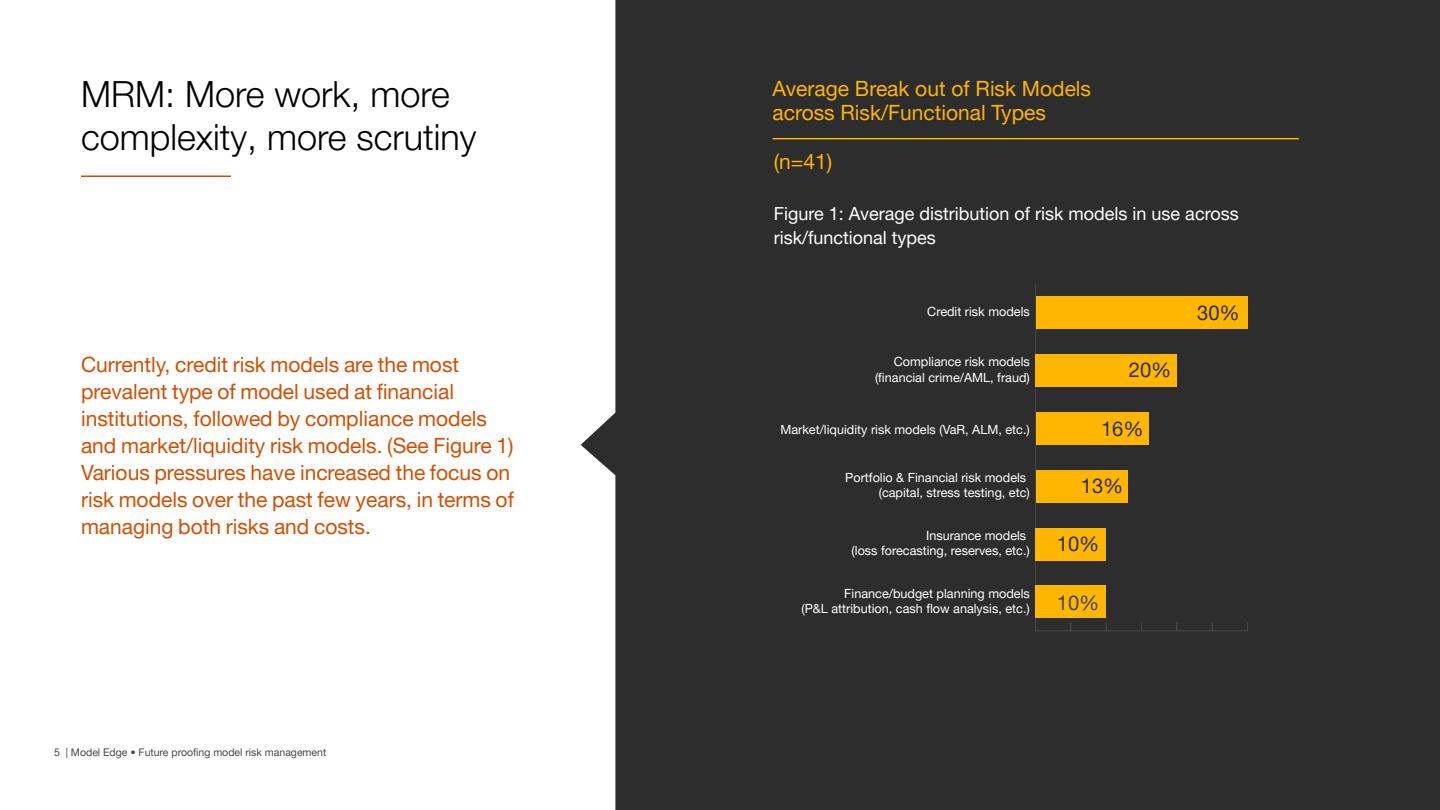
<style>
.page{position:relative;width:1440px;height:810px;background:#fff}
.page>*{position:absolute;margin:0;border:0;box-sizing:border-box;transform-origin:0 0}
.Body___Copy__black{font:300 36px/43.2px "Helvetica Neue LT Pro";color:#000}
.Body___Copy__black-2{font:21px/27px "Helvetica Neue LT Pro";color:#d24e00}
.Body___Copy__black-3{font:21px/24px "Helvetica Neue LT Pro";color:#ffb500}
.t1{font:20.25px "Helvetica Neue LT Pro";color:#2d2d2d}
.t2{font:20.25px "Helvetica Neue LT Pro";color:#464646}
.Body___Copy__black-4{font:18px/24px "Helvetica Neue LT Pro";color:#fff}
.t3{font:12.6px/15.1px "Helvetica Neue LT Pro";color:#fff;text-align:right}
.t4{font:10.5px "Helvetica Neue LT Pro";color:#464646}
</style>
<div class="page">
<div style="left:581px;top:0;width:859px;height:810px;background:#2d2d2d"></div>
<hr style="left:81px;top:176px;width:150px;height:1px;background:#d24e00">
<hr style="left:772px;top:138px;width:526px;height:1px;background:#ffb500">
<div style="left:776px;top:270px;width:483px;height:384px;background:#2d2d2d"></div>
<hr style="left:1035px;top:630px;width:212px;height:1px;background:#464646">
<hr style="left:1035px;top:284px;width:1px;height:347px;background:#464646">
<div style="left:1035px;top:297px;width:212px;height:32px;background:#ffb600"></div>
<div style="left:1035px;top:355px;width:142px;height:32px;background:#ffb600"></div>
<div style="left:1035px;top:412px;width:113px;height:33px;background:#ffb600"></div>
<div style="left:1035px;top:470px;width:92px;height:33px;background:#ffb600"></div>
<div style="left:1035px;top:528px;width:71px;height:32px;background:#ffb600"></div>
<div style="left:1035px;top:586px;width:71px;height:32px;background:#ffb600"></div>
<p class="Body___Copy__black" style="left:81px;top:72px;width:397px">MRM: More work, more complexity, more scrutiny</p>
<p class="Body___Copy__black-3" style="left:772px;top:76px;width:320px">Average Break out of Risk Models across Risk/Functional Types</p>
<p class="Body___Copy__black-3" style="left:774px;top:149px;width:60px">(n=41)</p>
<p class="Body___Copy__black-4" style="left:774px;top:201px;width:466px">Figure 1: Average distribution of risk models in use across risk/functional types</p>
<p class="Body___Copy__black-2" style="left:81px;top:351px;width:434px">Currently, credit risk models are the most prevalent type of model used at financial institutions, followed by compliance models and market/liquidity risk models. (See Figure 1)<br>Various pressures have increased the focus on risk models over the past few years, in terms of managing both risks and costs.</p>
<p class="t4" style="left:54px;top:746px;width:274px">5 | Model Edge • Future proofing model risk management</p>
<p class="t3" style="left:927px;top:304px;width:104px">Credit risk models</p>
<p class="t3" style="left:875px;top:354px;width:156px">Compliance risk models (financial crime/AML, fraud)</p>
<p class="t3" style="left:780px;top:422px;width:251px">Market/liquidity risk models (VaR, ALM, etc.)</p>
<p class="t3" style="left:845px;top:470px;width:186px">Portfolio &amp; Financial risk models (capital, stress testing, etc)</p>
<p class="t3" style="left:851px;top:527px;width:180px">Insurance models<br>(loss forecasting, reserves, etc.)</p>
<p class="t3" style="left:801px;top:585px;width:230px">Finance/budget planning models<br>(P&amp;L attribution, cash flow analysis, etc.)</p>
<p class="t1" style="left:1129px;top:357px;width:44px">20%</p>
<p class="t1" style="left:1101px;top:417px;width:44px">16%</p>
<p class="t1" style="left:1081px;top:474px;width:44px">13%</p>
<p class="t1" style="left:1057px;top:532px;width:44px">10%</p>
<p class="t2" style="left:1057px;top:590px;width:44px">10%</p>
<p class="t1" style="left:1197px;top:300px;width:44px">30%</p>
</div>
